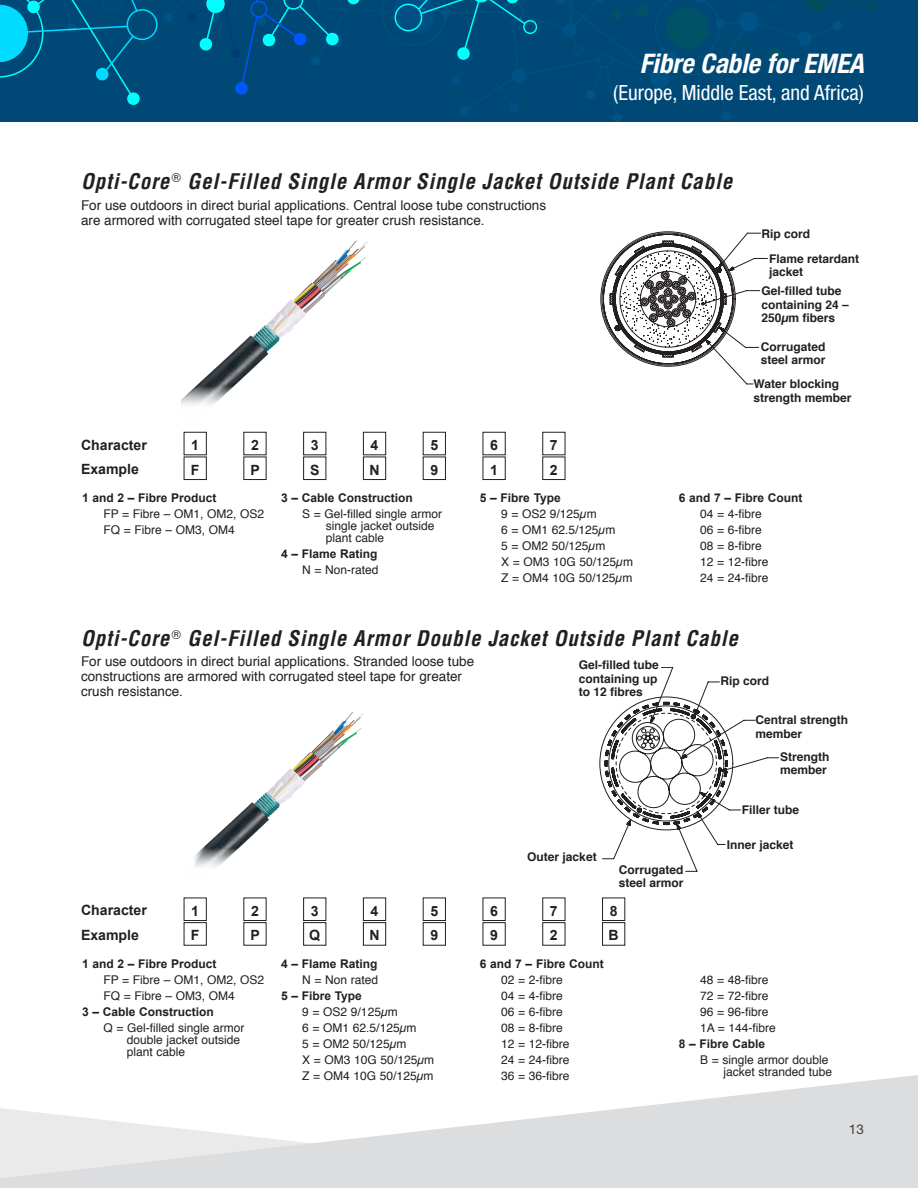
<style>
.page{position:relative;width:918px;height:1188px;background:#fff}
.page>*{position:absolute;margin:0;border:0;box-sizing:border-box;transform-origin:0 0}
.t1{font:italic 700 condensed 27px "Helvetica Neue LT Std";color:#fff}
.t2{font:italic 700 condensed 21px "Helvetica";letter-spacing:.04em;color:#231f20}
.t3{font:condensed 21px "Helvetica Neue LT Std";color:#fff}
.t4{font:700 14.1px/24.8px "Arial";color:#231f20}
.t5{font:13.5px/15px "Helvetica";color:#231f20}
.t6{font:13.5px "Helvetica Neue LT Std";color:#3e3e3f}
.t7{font:12px/16px "Helvetica";color:#231f20}
.t8{font:700 12px/13.5px "Helvetica";color:#231f20}
.t9{font:700 12px "Arial";color:#231f20}
</style>
<div class="page">
<div style="left:546px;top:0;width:369px;height:122px;background:#004976"></div>
<svg style="left:789px;top:0;width:117px;height:14px;background:#004970"></svg>
<svg style="left:612px;top:0;width:170px;height:89px;background:#004a75"></svg>
<svg style="left:0;top:1075px;width:918px;height:113px;fill:#dcdddf"></svg>
<svg style="left:0;top:0;width:546px;height:122px;background:#00537f"></svg>
<div style="left:184px;top:432px;width:23px;height:23px;border:1px solid #231f20"></div>
<div style="left:184px;top:457px;width:23px;height:23px;border:1px solid #231f20"></div>
<div style="left:303px;top:432px;width:23px;height:23px;border:1px solid #231f20"></div>
<div style="left:303px;top:457px;width:23px;height:23px;border:1px solid #231f20"></div>
<div style="left:363px;top:432px;width:23px;height:23px;border:1px solid #231f20"></div>
<div style="left:363px;top:457px;width:23px;height:23px;border:1px solid #231f20"></div>
<div style="left:423px;top:432px;width:23px;height:23px;border:1px solid #231f20"></div>
<div style="left:423px;top:457px;width:23px;height:23px;border:1px solid #231f20"></div>
<div style="left:483px;top:432px;width:23px;height:23px;border:1px solid #231f20"></div>
<div style="left:483px;top:457px;width:23px;height:23px;border:1px solid #231f20"></div>
<div style="left:542px;top:432px;width:23px;height:23px;border:1px solid #231f20"></div>
<div style="left:542px;top:457px;width:23px;height:23px;border:1px solid #231f20"></div>
<img style="left:181px;top:241px;width:175px;height:164px">
<svg style="left:601px;top:231px;width:167px;height:153px"></svg>
<div style="left:184px;top:898px;width:23px;height:23px;border:1px solid #231f20"></div>
<div style="left:184px;top:922px;width:23px;height:24px;border:1px solid #231f20"></div>
<div style="left:243px;top:922px;width:23px;height:24px;border:1px solid #231f20"></div>
<div style="left:303px;top:898px;width:23px;height:23px;border:1px solid #231f20"></div>
<div style="left:303px;top:922px;width:23px;height:24px;border:1px solid #231f20"></div>
<div style="left:363px;top:898px;width:23px;height:23px;border:1px solid #231f20"></div>
<div style="left:363px;top:922px;width:23px;height:24px;border:1px solid #231f20"></div>
<div style="left:423px;top:898px;width:23px;height:23px;border:1px solid #231f20"></div>
<div style="left:423px;top:922px;width:23px;height:24px;border:1px solid #231f20"></div>
<div style="left:483px;top:898px;width:23px;height:23px;border:1px solid #231f20"></div>
<div style="left:483px;top:922px;width:23px;height:24px;border:1px solid #231f20"></div>
<div style="left:542px;top:898px;width:23px;height:23px;border:1px solid #231f20"></div>
<div style="left:542px;top:922px;width:23px;height:24px;border:1px solid #231f20"></div>
<div style="left:602px;top:898px;width:23px;height:23px;border:1px solid #231f20"></div>
<div style="left:602px;top:922px;width:23px;height:24px;border:1px solid #231f20"></div>
<svg style="left:599px;top:667px;width:180px;height:205px"></svg>
<img style="left:194px;top:712px;width:158px;height:155px">
<h1 class="t1" style="left:640px;top:47px;width:226px">Fibre Cable for EMEA</h1>
<h2 class="t3" style="left:613px;top:81px;width:252px">(Europe, Middle East, and Africa)</h2>
<h2 class="t2" style="left:81px;top:169px;width:653px">Opti-Core <sup>®</sup> Gel-Filled Single Armor Single Jacket Outside Plant Cable</h2>
<p class="t5" style="left:81px;top:198px;width:467px">For use outdoors in direct burial applications. Central loose tube constructions are armored with corrugated steel tape for greater crush resistance.</p>
<p class="t8" style="left:762px;top:227px;width:50px">Rip cord</p>
<p class="t8" style="left:769px;top:252px;width:92px">Flame retardant jacket</p>
<p class="t8" style="left:762px;top:285px;width:89px">Gel-filled tube containing 24 –<br>250µm fibers</p>
<p class="t8" style="left:761px;top:340px;width:66px">Corrugated steel armor</p>
<p class="t8" style="left:754px;top:377px;width:100px">Water blocking strength member</p>
<p class="t4" style="left:81px;top:433px;width:67px">Character<br>Example</p>
<p class="t4" style="left:191px;top:433px;width:10px">1<br>F</p>
<p class="t4" style="left:250px;top:433px;width:11px">2<br>P</p>
<p class="t4" style="left:310px;top:433px;width:11px">3<br>S</p>
<p class="t4" style="left:369px;top:433px;width:12px">4<br>N</p>
<p class="t4" style="left:430px;top:433px;width:9px">5<br>9</p>
<p class="t4" style="left:490px;top:433px;width:9px">6<br>1</p>
<p class="t4" style="left:550px;top:433px;width:9px">7<br>2</p>
<p class="t9" style="left:82px;top:490px;width:136px">1 and 2 – Fibre Product</p>
<p class="t7" style="left:103px;top:506px;width:162px">FP = Fibre – OM1, OM2, OS2<br>FQ = Fibre – OM3, OM4</p>
<p class="t9" style="left:480px;top:490px;width:82px">5 – Fibre Type</p>
<p class="t7" style="left:501px;top:506px;width:133px">9 = OS2 9/125µm<br>6 = OM1 62.5/125µm<br>5 = OM2 50/125µm<br>X = OM3 10G 50/125µm<br>Z = OM4 10G 50/125µm</p>
<p class="t9" style="left:281px;top:490px;width:133px">3 – Cable Construction</p>
<p class="t7" style="left:326px;top:508px;width:118px;line-height:12px;text-indent:-23px">S = Gel-filled single armor single jacket outside plant cable</p>
<p class="t9" style="left:281px;top:546px;width:98px">4 – Flame Rating</p>
<p class="t7" style="left:302px;top:562px;width:78px">N = Non-rated</p>
<p class="t9" style="left:679px;top:490px;width:125px">6 and 7 – Fibre Count</p>
<p class="t7" style="left:700px;top:506px;width:70px">04 = 4-fibre<br>06 = 6-fibre<br>08 = 8-fibre<br>12 = 12-fibre<br>24 = 24-fibre</p>
<h2 class="t2" style="left:81px;top:625px;width:659px">Opti-Core <sup>®</sup> Gel-Filled Single Armor Double Jacket Outside Plant Cable</h2>
<p class="t5" style="left:81px;top:655px;width:395px">For use outdoors in direct burial applications. Stranded loose tube constructions are armored with corrugated steel tape for greater crush resistance.</p>
<p class="t8" style="left:579px;top:658px;width:82px;text-align:justify">Gel-filled tube containing up to 12 fibres</p>
<p class="t8" style="left:720px;top:674px;width:50px">Rip cord</p>
<p class="t8" style="left:755px;top:714px;width:94px">Central strength member</p>
<p class="t8" style="left:780px;top:750px;width:51px">Strength member</p>
<p class="t8" style="left:527px;top:850px;width:71px">Outer jacket</p>
<p class="t8" style="left:619px;top:863px;width:66px">Corrugated steel armor</p>
<p class="t8" style="left:742px;top:803px;width:59px">Filler tube</p>
<p class="t8" style="left:727px;top:838px;width:68px">Inner jacket</p>
<p class="t4" style="left:81px;top:898px;width:67px">Character<br>Example</p>
<p class="t4" style="left:191px;top:899px;width:10px">1<br>F</p>
<p class="t4" style="left:250px;top:899px;width:11px">2<br>P</p>
<p class="t4" style="left:309px;top:899px;width:12px">3<br>Q</p>
<p class="t4" style="left:369px;top:899px;width:12px">4<br>N</p>
<p class="t4" style="left:430px;top:899px;width:9px">5<br>9</p>
<p class="t4" style="left:490px;top:899px;width:9px">6<br>9</p>
<p class="t4" style="left:550px;top:899px;width:9px">7<br>2</p>
<p class="t4" style="left:609px;top:899px;width:12px">8<br>B</p>
<p class="t9" style="left:82px;top:956px;width:136px">1 and 2 – Fibre Product</p>
<p class="t7" style="left:103px;top:972px;width:162px">FP = Fibre – OM1, OM2, OS2<br>FQ = Fibre – OM3, OM4</p>
<p class="t9" style="left:82px;top:1004px;width:133px">3 – Cable Construction</p>
<p class="t7" style="left:127px;top:1022px;width:119px;line-height:12px;text-indent:-23px">Q = Gel-filled single armor double jacket outside plant cable</p>
<p class="t9" style="left:480px;top:955px;width:125px">6 and 7 – Fibre Count</p>
<p class="t7" style="left:501px;top:972px;width:70px">02 = 2-fibre<br>04 = 4-fibre<br>06 = 6-fibre<br>08 = 8-fibre<br>12 = 12-fibre<br>24 = 24-fibre<br>36 = 36-fibre</p>
<p class="t7" style="left:700px;top:972px;width:77px">48 = 48-fibre<br>72 = 72-fibre<br>96 = 96-fibre<br>1A = 144-fibre</p>
<p class="t9" style="left:281px;top:956px;width:98px">4 – Flame Rating</p>
<p class="t7" style="left:302px;top:972px;width:78px">N = Non rated</p>
<p class="t9" style="left:281px;top:988px;width:82px">5 – Fibre Type</p>
<p class="t7" style="left:302px;top:1004px;width:133px">9 = OS2 9/125µm<br>6 = OM1 62.5/125µm<br>5 = OM2 50/125µm<br>X = OM3 10G 50/125µm<br>Z = OM4 10G 50/125µm</p>
<p class="t9" style="left:679px;top:1036px;width:88px">8 – Fibre Cable</p>
<p class="t7" style="left:723px;top:1054px;width:110px;line-height:12px;text-indent:-23px">B = single armor double jacket stranded tube</p>
<p class="t6" style="left:849px;top:1121px;width:17px">13</p>
</div>
